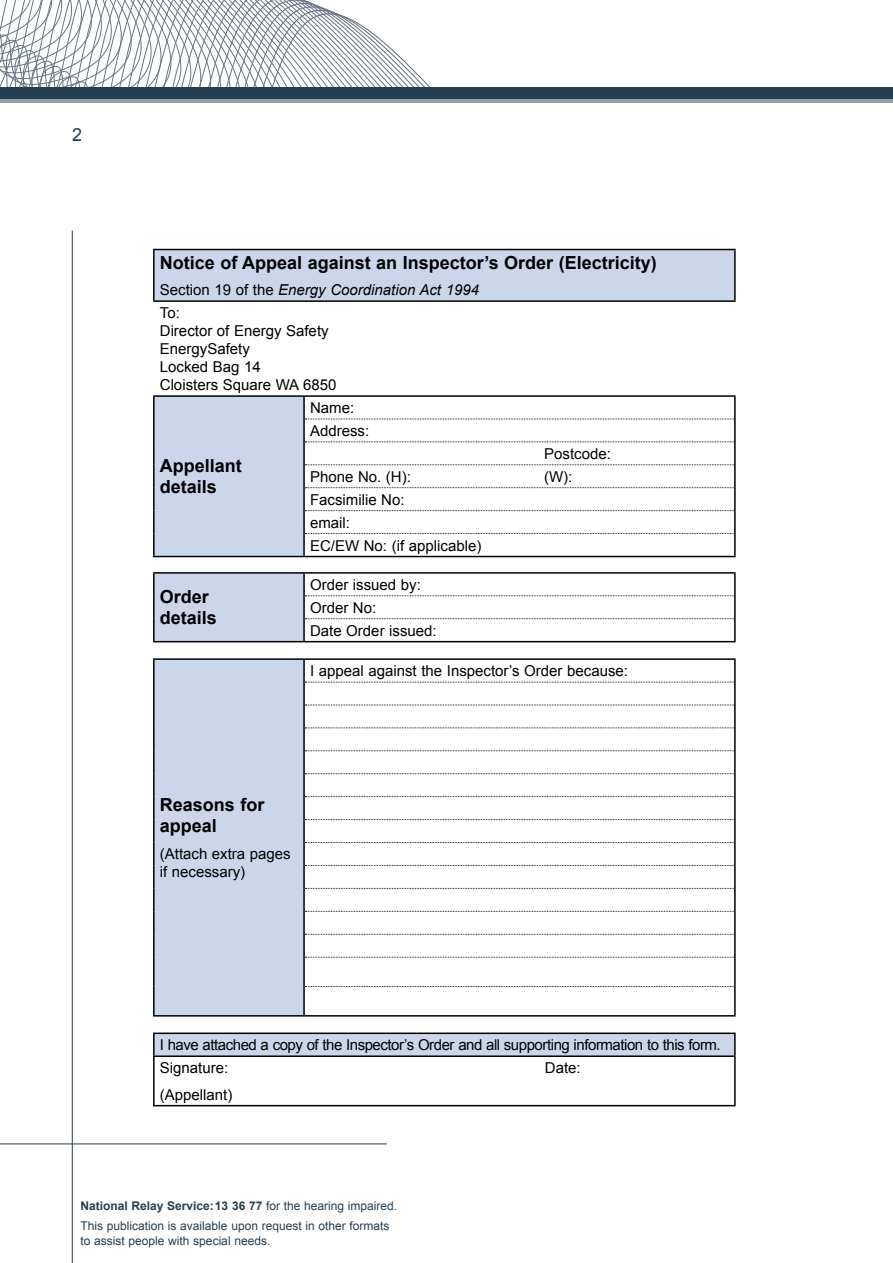
<style>
.page{position:relative;width:893px;height:1263px;background:#fff}
.page>*{position:absolute;margin:0;border:0;box-sizing:border-box;transform-origin:0 0}
.t1{font:700 18px/21px "Arial";color:#000}
.t2{font:18px "Arial";color:#253e51}
.t3{font:15px/23px "Arial";color:#000}
.t4{font:15px/23px "Arial";letter-spacing:-.03em;color:#000}
.t5{font:italic 15px/23px "Arial";color:#000}
.t6{font:12px/15px "Arial";color:#253e51}
.t7{font:700 12px "Arial";color:#253e51}
.s1{font-style:normal}
.s2{font-weight:400}
</style>
<div class="page">
<svg style="left:0;top:0;width:52px;height:87px"></svg>
<svg style="left:92px;top:0;width:339px;height:87px"></svg>
<svg style="left:0;top:98px;width:893px;height:5px;background:#7c8a96"></svg>
<div style="left:0;top:87px;width:893px;height:11px;background:#253e51"></div>
<hr style="left:72px;top:231px;width:1px;height:1032px;background:#253e51">
<hr style="left:0;top:1143px;width:387px;height:1px;background:#253e51">
<svg style="left:154px;top:250px;width:581px;height:805px"></svg>
<hr style="left:153px;top:249px;width:151px;height:1px;background:#000">
<hr style="left:153px;top:250px;width:2px;height:50px;background:#000">
<hr style="left:304px;top:249px;width:432px;height:1px;background:#000">
<hr style="left:734px;top:250px;width:2px;height:50px;background:#000">
<hr style="left:153px;top:300px;width:151px;height:2px;background:#000">
<hr style="left:304px;top:300px;width:432px;height:2px;background:#000">
<hr style="left:153px;top:395px;width:151px;height:2px;background:#000">
<hr style="left:153px;top:397px;width:2px;height:22px;background:#000">
<hr style="left:304px;top:395px;width:432px;height:2px;background:#000">
<hr style="left:303px;top:397px;width:2px;height:22px;background:#000">
<hr style="left:734px;top:397px;width:2px;height:22px;background:#000">
<hr style="left:153px;top:419px;width:2px;height:23px;background:#000">
<hr style="left:303px;top:419px;width:2px;height:23px;background:#000">
<hr style="left:734px;top:419px;width:2px;height:23px;background:#000">
<hr style="left:153px;top:442px;width:2px;height:23px;background:#000">
<hr style="left:303px;top:442px;width:2px;height:23px;background:#000">
<hr style="left:734px;top:442px;width:2px;height:23px;background:#000">
<hr style="left:153px;top:465px;width:2px;height:23px;background:#000">
<hr style="left:303px;top:465px;width:2px;height:23px;background:#000">
<hr style="left:734px;top:465px;width:2px;height:23px;background:#000">
<hr style="left:153px;top:488px;width:2px;height:23px;background:#000">
<hr style="left:303px;top:488px;width:2px;height:23px;background:#000">
<hr style="left:734px;top:488px;width:2px;height:23px;background:#000">
<hr style="left:153px;top:511px;width:2px;height:23px;background:#000">
<hr style="left:303px;top:511px;width:2px;height:23px;background:#000">
<hr style="left:734px;top:511px;width:2px;height:23px;background:#000">
<hr style="left:153px;top:534px;width:2px;height:22px;background:#000">
<hr style="left:303px;top:534px;width:2px;height:22px;background:#000">
<hr style="left:734px;top:534px;width:2px;height:22px;background:#000">
<hr style="left:153px;top:556px;width:151px;height:1px;background:#000">
<hr style="left:304px;top:556px;width:432px;height:1px;background:#000">
<hr style="left:153px;top:572px;width:151px;height:2px;background:#000">
<hr style="left:153px;top:574px;width:2px;height:22px;background:#000">
<hr style="left:304px;top:572px;width:432px;height:2px;background:#000">
<hr style="left:303px;top:574px;width:2px;height:22px;background:#000">
<hr style="left:734px;top:574px;width:2px;height:22px;background:#000">
<hr style="left:153px;top:596px;width:2px;height:23px;background:#000">
<hr style="left:303px;top:596px;width:2px;height:23px;background:#000">
<hr style="left:734px;top:596px;width:2px;height:23px;background:#000">
<hr style="left:153px;top:619px;width:2px;height:22px;background:#000">
<hr style="left:303px;top:619px;width:2px;height:22px;background:#000">
<hr style="left:734px;top:619px;width:2px;height:22px;background:#000">
<hr style="left:153px;top:660px;width:2px;height:22px;background:#000">
<hr style="left:303px;top:660px;width:2px;height:22px;background:#000">
<hr style="left:734px;top:660px;width:2px;height:22px;background:#000">
<hr style="left:153px;top:682px;width:2px;height:23px;background:#000">
<hr style="left:303px;top:682px;width:2px;height:23px;background:#000">
<hr style="left:734px;top:682px;width:2px;height:23px;background:#000">
<hr style="left:153px;top:705px;width:2px;height:23px;background:#000">
<hr style="left:303px;top:705px;width:2px;height:23px;background:#000">
<hr style="left:734px;top:705px;width:2px;height:23px;background:#000">
<hr style="left:153px;top:728px;width:2px;height:23px;background:#000">
<hr style="left:303px;top:728px;width:2px;height:23px;background:#000">
<hr style="left:734px;top:728px;width:2px;height:23px;background:#000">
<hr style="left:153px;top:751px;width:2px;height:23px;background:#000">
<hr style="left:303px;top:751px;width:2px;height:23px;background:#000">
<hr style="left:734px;top:751px;width:2px;height:23px;background:#000">
<hr style="left:153px;top:774px;width:2px;height:23px;background:#000">
<hr style="left:303px;top:774px;width:2px;height:23px;background:#000">
<hr style="left:734px;top:774px;width:2px;height:23px;background:#000">
<hr style="left:153px;top:797px;width:2px;height:22px;background:#000">
<hr style="left:303px;top:797px;width:2px;height:22px;background:#000">
<hr style="left:734px;top:797px;width:2px;height:22px;background:#000">
<hr style="left:153px;top:819px;width:2px;height:23px;background:#000">
<hr style="left:303px;top:819px;width:2px;height:23px;background:#000">
<hr style="left:734px;top:819px;width:2px;height:23px;background:#000">
<hr style="left:153px;top:842px;width:2px;height:23px;background:#000">
<hr style="left:303px;top:842px;width:2px;height:23px;background:#000">
<hr style="left:734px;top:842px;width:2px;height:23px;background:#000">
<hr style="left:153px;top:865px;width:2px;height:23px;background:#000">
<hr style="left:303px;top:865px;width:2px;height:23px;background:#000">
<hr style="left:734px;top:865px;width:2px;height:23px;background:#000">
<hr style="left:153px;top:888px;width:2px;height:23px;background:#000">
<hr style="left:303px;top:888px;width:2px;height:23px;background:#000">
<hr style="left:734px;top:888px;width:2px;height:23px;background:#000">
<hr style="left:153px;top:911px;width:2px;height:23px;background:#000">
<hr style="left:303px;top:911px;width:2px;height:23px;background:#000">
<hr style="left:734px;top:911px;width:2px;height:23px;background:#000">
<hr style="left:153px;top:934px;width:2px;height:23px;background:#000">
<hr style="left:303px;top:934px;width:2px;height:23px;background:#000">
<hr style="left:734px;top:934px;width:2px;height:23px;background:#000">
<hr style="left:153px;top:957px;width:2px;height:29px;background:#000">
<hr style="left:153px;top:986px;width:2px;height:29px;background:#000">
<hr style="left:303px;top:986px;width:2px;height:29px;background:#000">
<hr style="left:734px;top:986px;width:2px;height:29px;background:#000">
<hr style="left:153px;top:1034px;width:2px;height:21px;background:#000">
<hr style="left:734px;top:1034px;width:2px;height:21px;background:#000">
<hr style="left:153px;top:1055px;width:151px;height:2px;background:#000">
<hr style="left:153px;top:1057px;width:2px;height:48px;background:#000">
<hr style="left:304px;top:1055px;width:432px;height:2px;background:#000">
<hr style="left:734px;top:1057px;width:2px;height:48px;background:#000">
<hr style="left:153px;top:1105px;width:151px;height:1px;background:#000">
<hr style="left:304px;top:1105px;width:432px;height:1px;background:#000">
<svg style="left:305px;top:682px;width:430px;height:1px"></svg>
<svg style="left:305px;top:705px;width:430px;height:1px"></svg>
<svg style="left:305px;top:727px;width:430px;height:1px"></svg>
<svg style="left:305px;top:750px;width:430px;height:1px"></svg>
<svg style="left:305px;top:773px;width:430px;height:1px"></svg>
<svg style="left:305px;top:796px;width:430px;height:1px"></svg>
<svg style="left:305px;top:819px;width:429px;height:1px"></svg>
<svg style="left:305px;top:842px;width:429px;height:1px"></svg>
<svg style="left:305px;top:865px;width:429px;height:1px"></svg>
<svg style="left:305px;top:888px;width:430px;height:1px"></svg>
<svg style="left:305px;top:911px;width:430px;height:1px"></svg>
<svg style="left:305px;top:934px;width:430px;height:1px"></svg>
<svg style="left:305px;top:595px;width:430px;height:1px"></svg>
<svg style="left:305px;top:618px;width:430px;height:1px"></svg>
<svg style="left:305px;top:419px;width:430px;height:1px"></svg>
<svg style="left:305px;top:441px;width:430px;height:1px"></svg>
<svg style="left:305px;top:464px;width:430px;height:1px"></svg>
<svg style="left:305px;top:487px;width:430px;height:1px"></svg>
<svg style="left:305px;top:510px;width:430px;height:1px"></svg>
<svg style="left:305px;top:533px;width:429px;height:1px"></svg>
<hr style="left:153px;top:1015px;width:151px;height:1px;background:#000">
<hr style="left:153px;top:1032px;width:151px;height:2px;background:#000">
<hr style="left:304px;top:1032px;width:432px;height:2px;background:#000">
<hr style="left:304px;top:1015px;width:432px;height:1px;background:#000">
<hr style="left:303px;top:957px;width:2px;height:29px;background:#000">
<svg style="left:305px;top:957px;width:429px;height:1px"></svg>
<hr style="left:734px;top:957px;width:2px;height:29px;background:#000">
<svg style="left:305px;top:986px;width:429px;height:1px"></svg>
<hr style="left:153px;top:641px;width:151px;height:1px;background:#000">
<hr style="left:304px;top:641px;width:432px;height:1px;background:#000">
<hr style="left:153px;top:658px;width:151px;height:2px;background:#000">
<hr style="left:304px;top:658px;width:432px;height:2px;background:#000">
<p class="t2" style="left:72px;top:123px;width:12px">2</p>
<p class="t1" style="left:160px;top:252px;width:498px">Notice of Appeal against an Inspector’s Order (Electricity)</p>
<p class="t5" style="left:160px;top:279px;width:321px"><span class="s1">Section 19 of the</span> Energy Coordination Act 1994<br><span class="s1">To:</span></p>
<p class="t3" style="left:160px;top:322px;width:178px;line-height:18px">Director of Energy Safety<br>EnergySafety<br>Locked Bag 14<br>Cloisters Square WA 6850</p>
<p class="t1" style="left:160px;top:456px;width:84px">Appellant details</p>
<p class="t3" style="left:310px;top:396px;width:61px">Name:<br>Address:</p>
<p class="t3" style="left:544px;top:442px;width:68px">Postcode:</p>
<p class="t3" style="left:310px;top:465px;width:102px">Phone No. (H):</p>
<p class="t3" style="left:544px;top:465px;width:30px">(W):</p>
<p class="t3" style="left:310px;top:488px;width:173px">Facsimilie No:<br>email:<br>EC/EW No: (if applicable)</p>
<p class="t1" style="left:160px;top:587px;width:59px">Order details</p>
<p class="t3" style="left:310px;top:573px;width:128px">Order issued by:<br>Order No:<br>Date Order issued:</p>
<p class="t3" style="left:310px;top:659px;width:319px">I appeal against the Inspector’s Order because:</p>
<p class="t1" style="left:160px;top:795px;width:106px">Reasons for appeal</p>
<p class="t3" style="left:160px;top:845px;width:132px;line-height:18px">(Attach extra pages if necessary)</p>
<p class="t4" style="left:160px;top:1034px;width:562px">I have attached a copy of the Inspector’s Order and all supporting information to this form.<br>Signature:</p>
<p class="t3" style="left:545px;top:1056px;width:37px">Date:</p>
<p class="t3" style="left:160px;top:1083px;width:74px">(Appellant)</p>
<p class="t7" style="left:81px;top:1198px;width:318px">National Relay Service: 13 36 77 <span class="s2">for the hearing impaired.</span></p>
<p class="t6" style="left:81px;top:1218px;width:310px">This publication is available upon request in other formats to assist people with special needs.</p>
</div>
